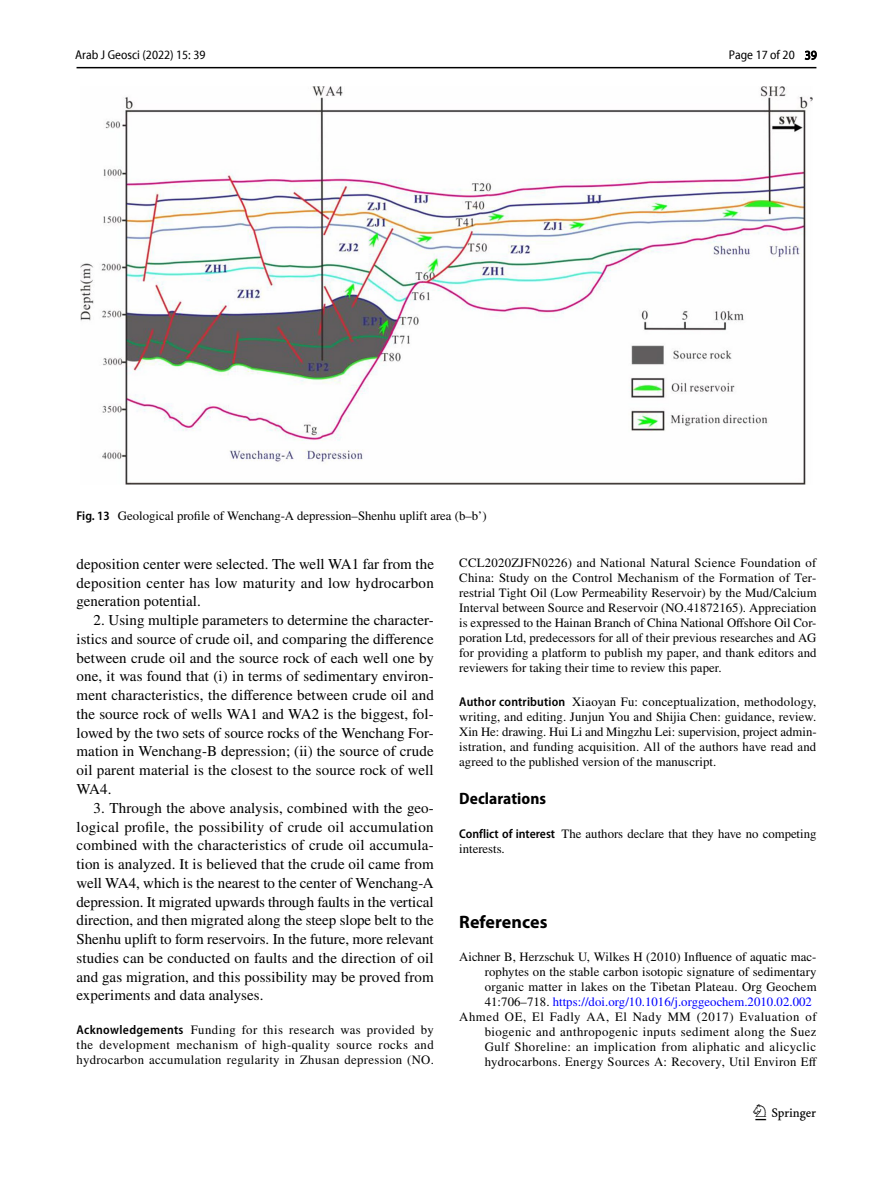
<style>
.page{position:relative;width:893px;height:1187px;background:#fff}
.page>*{position:absolute;margin:0;border:0;box-sizing:border-box;transform-origin:0 0}
.t1{font:22.5px "Springnew Regular 3";color:#000}
.t2{font:700 18px "Myriad Pro";letter-spacing:.005em;color:#000}
.t3{font:700 semi-condensed 16.5px "Myriad Pro";letter-spacing:.005em;color:#000}
.t4{font:15px/18.8px "STIX";letter-spacing:.005em;color:#000;text-align:justify}
.t5{font:12.75px/15px "STIX";letter-spacing:.01em;color:#000;text-align:justify}
.t6{font:12.75px "STIX";letter-spacing:.035em;color:#000}
.t7{font:12.75px "STIX";letter-spacing:.005em;color:#00f}
.t8{font:12.75px "STIX";letter-spacing:.045em;color:#000}
.t9{font:semi-condensed 12.75px "Myriad Pro Unic";color:#000}
.s1{font-family:"Myriad Pro";font-weight:600;font-stretch:semi-condensed}
.s2{color:#000}
</style>
<div class="page">
<hr style="left:77px;top:67px;width:739px;height:1px;background:#000">
<img style="left:81px;top:87px;width:731px;height:398px">
<p class="t9" style="left:75px;top:50px;width:132px">Arab J Geosci (2022) 15: 39</p>
<p class="t9" style="left:729px;top:50px;width:90px">Page 17 of 20 39</p>
<p class="t5" style="left:77px;top:509px;width:412px"><span class="s1">Fig. 13</span> Geological profile of Wenchang-A depression–Shenhu uplift area (b–b’)</p>
<p class="t4" style="left:77px;top:555px;width:359px">deposition center were selected. The well WA1 far from the deposition center has low maturity and low hydrocarbon generation potential.</p>
<p class="t4" style="left:77px;top:611px;width:359px;text-indent:17px">2. Using multiple parameters to determine the character&shy;istics and source of crude oil, and comparing the difference between crude oil and the source rock of each well one by one, it was found that (i) in terms of sedimentary environ&shy;ment characteristics, the difference between crude oil and the source rock of wells WA1 and WA2 is the biggest, fol&shy;lowed by the two sets of source rocks of the Wenchang For&shy;mation in Wenchang-B depression; (ii) the source of crude oil parent material is the closest to the source rock of well WA4.</p>
<p class="t4" style="left:77px;top:799px;width:359px;text-indent:17px">3. Through the above analysis, combined with the geo&shy;logical profile, the possibility of crude oil accumulation combined with the characteristics of crude oil accumula&shy;tion is analyzed. It is believed that the crude oil came from well WA4, which is the nearest to the center of Wenchang-A depression. It migrated upwards through faults in the vertical direction, and then migrated along the steep slope belt to the Shenhu uplift to form reservoirs. In the future, more relevant studies can be conducted on faults and the direction of oil and gas migration, and this possibility may be proved from experiments and data analyses.</p>
<p class="t5" style="left:77px;top:1023px;width:359px"><span class="s1">Acknowledgements</span> Funding for this research was provided by the development mechanism of high-quality source rocks and hydrocarbon accumulation regularity in Zhusan depression (NO.</p>
<p class="t5" style="left:459px;top:556px;width:359px">CCL2020ZJFN0226) and National Natural Science Foundation of China: Study on the Control Mechanism of the Formation of Ter&shy;restrial Tight Oil (Low Permeability Reservoir) by the Mud/Calcium Interval between Source and Reservoir (NO.41872165). Appreciation is expressed to the Hainan Branch of China National Offshore Oil Cor&shy;poration Ltd, predecessors for all of their previous researches and AG for providing a platform to publish my paper, and thank editors and reviewers for taking their time to review this paper.</p>
<p class="t5" style="left:459px;top:695px;width:359px"><span class="s1">Author contribution</span> Xiaoyan Fu: conceptualization, methodology, writing, and editing. Junjun You and Shijia Chen: guidance, review.<br>Xin He: drawing. Hui Li and Mingzhu Lei: supervision, project admin&shy;istration, and funding acquisition. All of the authors have read and agreed to the published version of the manuscript.</p>
<p class="t3" style="left:459px;top:789px;width:88px">Declarations</p>
<p class="t5" style="left:459px;top:826px;width:359px"><span class="s1">Conflict of interest</span> The authors declare that they have no competing interests.</p>
<h2 class="t2" style="left:459px;top:909px;width:90px">References</h2>
<p class="t5" style="left:459px;top:950px;width:359px">Aichner B, Herzschuk U, Wilkes H (2010) Influence of aquatic mac-</p>
<p class="t5" style="left:485px;top:965px;width:333px">rophytes on the stable carbon isotopic signature of sedimentary</p>
<p class="t5" style="left:485px;top:980px;width:333px">organic matter in lakes on the Tibetan Plateau. Org Geochem</p>
<p class="t7" style="left:485px;top:993px;width:329px"><span class="s2">41:706–718.</span> https://doi.org/10.1016/j.orggeochem.2010.02.002</p>
<p class="t8" style="left:459px;top:1008px;width:359px">Ahmed OE, El Fadly AA, El Nady MM (2017) Evaluation of</p>
<p class="t6" style="left:485px;top:1023px;width:333px">biogenic and anthropogenic inputs sediment along the Suez</p>
<p class="t6" style="left:485px;top:1038px;width:333px">Gulf Shoreline: an implication from aliphatic and alicyclic</p>
<p class="t5" style="left:485px;top:1055px;width:334px">hydrocarbons. Energy Sources A: Recovery, Util Environ Eff</p>
<h1 class="t1" style="left:755px;top:1104px;width:62px">1 3</h1>
</div>
